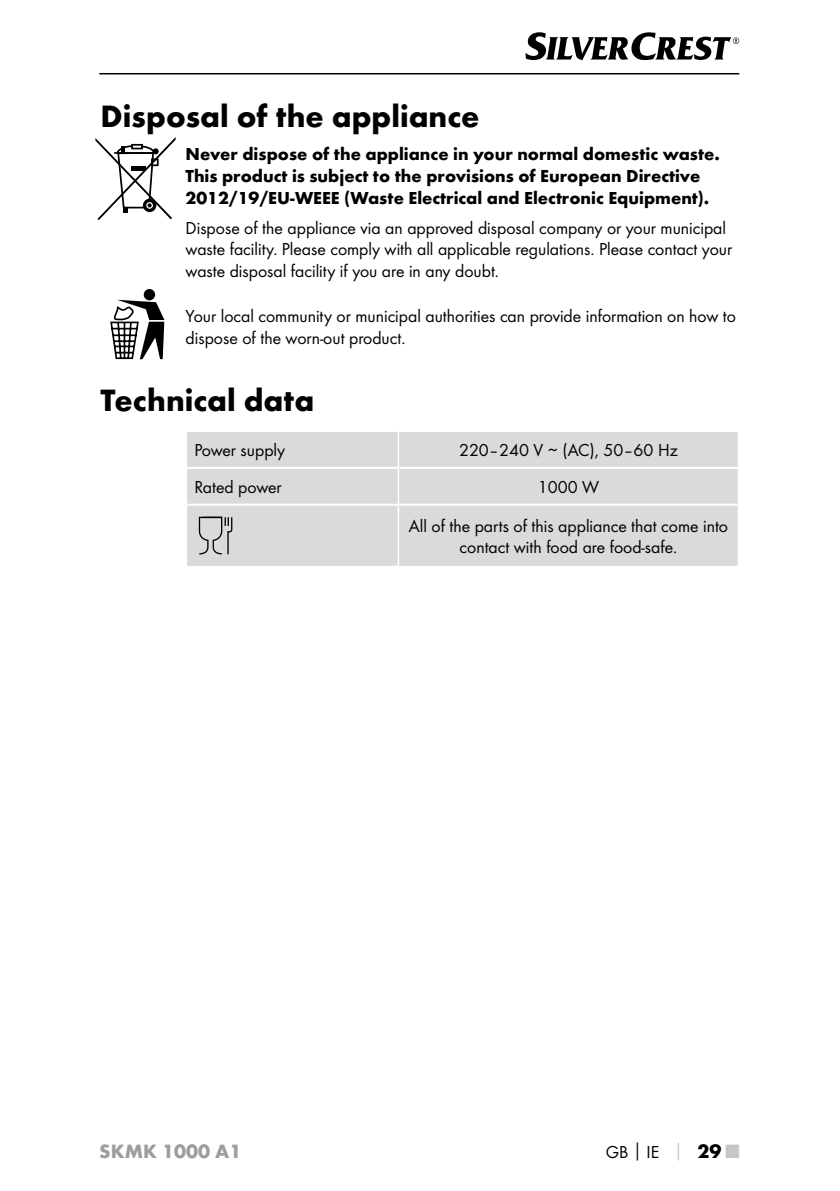
<style>
.page{position:relative;width:840px;height:1191px;background:#fff}
.page>*{position:absolute;margin:0;border:0;box-sizing:border-box;transform-origin:0 0}
.t1{font:700 32px "Futura";color:#000}
.t2{font:700 20px "Futura";color:#9c9d9d}
.t3{font:18px/21.6px "Futura Boo";color:#000}
.t4{font:700 18px/21.6px "Futura";color:#000}
.s1{font-family:"Futura";font-weight:700}
.s2{font-family:"Futura";font-weight:700;color:#c5c6c6}
.s3{font-family:"Futura";font-weight:700;font-size:20px}
.s4{font-family:"Futura";font-weight:700;font-size:20px;color:#c5c6c6}
</style>
<div class="page">
<hr style="left:99px;top:73px;width:639px;height:1px;background:#000">
<svg style="left:525px;top:32px;width:213px;height:28px"></svg>
<div style="left:144px;top:289px;width:11px;height:11px;background:#000;border-radius:50%"></div>
<svg style="left:110px;top:300px;width:54px;height:59px"></svg>
<div style="left:187px;top:432px;width:550px;height:134px;background:#dadada"></div>
<hr style="left:187px;top:467px;width:211px;height:2px;background:#fff">
<hr style="left:398px;top:467px;width:339px;height:2px;background:#fff">
<hr style="left:187px;top:504px;width:211px;height:2px;background:#fff">
<hr style="left:398px;top:504px;width:339px;height:2px;background:#fff">
<hr style="left:397px;top:432px;width:2px;height:35px;background:#fff">
<hr style="left:397px;top:469px;width:2px;height:35px;background:#fff">
<hr style="left:397px;top:506px;width:2px;height:60px;background:#fff">
<svg style="left:198px;top:516px;width:35px;height:39px"></svg>
<svg style="left:95px;top:137px;width:80px;height:83px"></svg>
<h1 class="t1" style="left:100px;top:97px;width:380px">Disposal of the appliance</h1>
<p class="t4" style="left:185px;top:143px;width:534px">Never dispose of the appliance in your normal domestic waste.<br>This product is subject to the provisions of European Directive<br>2012/19/EU-WEEE (Waste Electrical and Electronic Equipment).</p>
<p class="t3" style="left:185px;top:217px;width:547px">Dispose of the appliance via an approved disposal company or your municipal waste facility. Please comply with all applicable regulations. Please contact your waste disposal facility if you are in any doubt.</p>
<p class="t3" style="left:185px;top:305px;width:551px">Your local community or municipal authorities can provide information on how to dispose of the worn-out product.</p>
<h1 class="t1" style="left:100px;top:380px;width:215px">Technical data</h1>
<p class="t3" style="left:194px;top:439px;width:92px">Power supply</p>
<p class="t3" style="left:459px;top:439px;width:220px">220–240 V ∼ (AC), 50–60 Hz</p>
<p class="t3" style="left:194px;top:476px;width:89px">Rated power</p>
<p class="t3" style="left:408px;top:467px;width:320px;line-height:38.6px;text-align:center">1000 W<br>All of the parts of this appliance that come into</p>
<p class="t3" style="left:459px;top:536px;width:217px">contact with food are food-safe.</p>
<p class="t2" style="left:99px;top:1139px;width:143px">SKMK 1000 A1</p>
<p class="t3" style="left:605px;top:1141px;width:135px">GB<span class="s1">│</span>IE <span class="s2">│</span> <span class="s3">29</span> <span class="s4">■</span></p>
</div>
